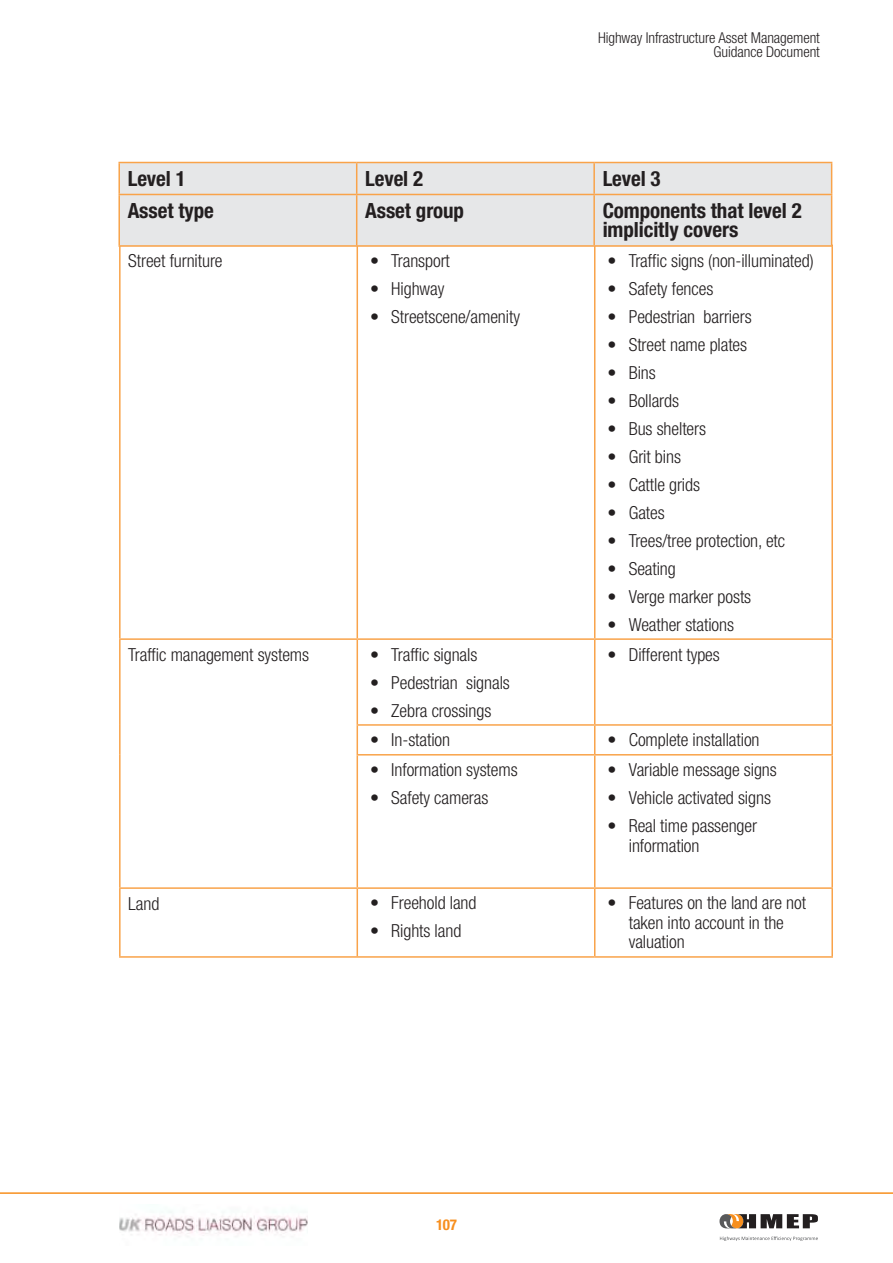
<style>
.page{position:relative;width:893px;height:1263px;background:#fff}
.page>*{position:absolute;margin:0;border:0;box-sizing:border-box;transform-origin:0 0}
.t1{font:700 condensed 21px/19.5px "Helvetica Neue LT Std";letter-spacing:-.005em;color:#231f20}
.t2{font:300 condensed 18px/19.5px "Helvetica Neue LT Std";letter-spacing:-.005em;color:#231f20}
.t3{font:300 condensed 15px/14.4px "Helvetica Neue LT Std";letter-spacing:-.005em;color:#231f20;text-align:right}
.t4{font:700 condensed 15px "Helvetica Neue LT Std";color:#f78f1e}
</style>
<div class="page">
<svg style="left:719px;top:1236px;width:98px;height:5px"></svg>
<svg style="left:719px;top:1214px;width:98px;height:15px"></svg>
<hr style="left:0;top:1192px;width:892px;height:2px;background:#f78f1e">
<img style="left:119px;top:1211px;width:188px;height:24px">
<hr style="left:119px;top:246px;width:2px;height:392px;background:#f9a34a">
<hr style="left:356px;top:246px;width:2px;height:392px;background:#f9a34a">
<hr style="left:594px;top:245px;width:239px;height:1px;background:#f9a34a">
<hr style="left:594px;top:246px;width:1px;height:392px;background:#f9a34a">
<hr style="left:831px;top:246px;width:2px;height:392px;background:#f9a34a">
<hr style="left:119px;top:638px;width:238px;height:2px;background:#f9a34a">
<hr style="left:119px;top:640px;width:2px;height:85px;background:#f9a34a">
<hr style="left:119px;top:725px;width:2px;height:30px;background:#f9a34a">
<hr style="left:119px;top:755px;width:2px;height:132px;background:#f9a34a">
<hr style="left:357px;top:638px;width:237px;height:2px;background:#f9a34a">
<hr style="left:356px;top:640px;width:2px;height:84px;background:#f9a34a">
<hr style="left:594px;top:638px;width:239px;height:2px;background:#f9a34a">
<hr style="left:594px;top:640px;width:1px;height:84px;background:#f9a34a">
<hr style="left:831px;top:640px;width:2px;height:84px;background:#f9a34a">
<hr style="left:356px;top:724px;width:238px;height:2px;background:#f9a34a">
<hr style="left:356px;top:726px;width:2px;height:28px;background:#f9a34a">
<hr style="left:594px;top:724px;width:239px;height:2px;background:#f9a34a">
<svg style="left:594px;top:726px;width:1px;height:28px"></svg>
<hr style="left:831px;top:726px;width:2px;height:28px;background:#f9a34a">
<hr style="left:356px;top:754px;width:238px;height:2px;background:#f9a34a">
<hr style="left:356px;top:756px;width:2px;height:131px;background:#f9a34a">
<hr style="left:594px;top:754px;width:239px;height:2px;background:#f9a34a">
<hr style="left:594px;top:756px;width:1px;height:131px;background:#f9a34a">
<hr style="left:831px;top:756px;width:2px;height:131px;background:#f9a34a">
<hr style="left:119px;top:887px;width:238px;height:2px;background:#f9a34a">
<hr style="left:119px;top:889px;width:2px;height:67px;background:#f9a34a">
<hr style="left:357px;top:887px;width:237px;height:2px;background:#f9a34a">
<hr style="left:356px;top:889px;width:2px;height:67px;background:#f9a34a">
<hr style="left:594px;top:887px;width:239px;height:2px;background:#f9a34a">
<hr style="left:594px;top:889px;width:1px;height:67px;background:#f9a34a">
<hr style="left:831px;top:889px;width:2px;height:67px;background:#f9a34a">
<hr style="left:119px;top:956px;width:475px;height:2px;background:#f9a34a">
<hr style="left:594px;top:956px;width:239px;height:2px;background:#f9a34a">
<div style="left:120px;top:163px;width:710px;height:82px;background:#e6e7e8"></div>
<hr style="left:118px;top:162px;width:239px;height:1px;background:#f9a34a">
<hr style="left:118px;top:163px;width:2px;height:31px;background:#f9a34a">
<hr style="left:357px;top:162px;width:237px;height:1px;background:#f9a34a">
<hr style="left:356px;top:163px;width:1px;height:31px;background:#f9a34a">
<hr style="left:594px;top:162px;width:238px;height:1px;background:#f9a34a">
<hr style="left:593px;top:163px;width:2px;height:31px;background:#f9a34a">
<hr style="left:830px;top:163px;width:2px;height:31px;background:#f9a34a">
<hr style="left:118px;top:194px;width:239px;height:1px;background:#f9a34a">
<hr style="left:118px;top:195px;width:2px;height:50px;background:#f9a34a">
<hr style="left:357px;top:194px;width:237px;height:1px;background:#f9a34a">
<hr style="left:356px;top:195px;width:1px;height:50px;background:#f9a34a">
<hr style="left:594px;top:194px;width:238px;height:1px;background:#f9a34a">
<hr style="left:593px;top:195px;width:2px;height:50px;background:#f9a34a">
<hr style="left:830px;top:195px;width:2px;height:50px;background:#f9a34a">
<hr style="left:118px;top:245px;width:714px;height:2px;background:#f9a34a">
<p class="t3" style="left:598px;top:32px;width:223px">Highway Infrastructure Asset Management<br>Guidance Document</p>
<p class="t1" style="left:128px;top:171px;width:59px">Level 1</p>
<p class="t1" style="left:365px;top:171px;width:59px">Level 2</p>
<p class="t1" style="left:602px;top:171px;width:59px">Level 3</p>
<p class="t1" style="left:128px;top:203px;width:88px">Asset type</p>
<p class="t1" style="left:365px;top:203px;width:100px">Asset group</p>
<p class="t1" style="left:602px;top:203px;width:200px">Components that level 2 implicitly covers</p>
<p class="t2" style="left:128px;top:252px;width:96px">Street furniture</p>
<p class="t2" style="left:370px;top:252px;width:81px">• Transport</p>
<p class="t2" style="left:370px;top:280px;width:76px">• Highway</p>
<p class="t2" style="left:370px;top:308px;width:151px">• Streetscene/amenity</p>
<p class="t2" style="left:128px;top:646px;width:182px">Traffic management systems</p>
<p class="t2" style="left:370px;top:646px;width:109px">• Traffic signals</p>
<p class="t2" style="left:370px;top:674px;width:141px">• Pedestrian signals</p>
<p class="t2" style="left:370px;top:702px;width:123px">• Zebra crossings</p>
<p class="t2" style="left:607px;top:252px;width:208px">• Traffic signs (non-illuminated)</p>
<p class="t2" style="left:607px;top:280px;width:107px">• Safety fences</p>
<p class="t2" style="left:607px;top:308px;width:146px">• Pedestrian barriers</p>
<p class="t2" style="left:607px;top:336px;width:141px">• Street name plates</p>
<p class="t2" style="left:607px;top:364px;width:50px">• Bins</p>
<p class="t2" style="left:607px;top:392px;width:73px">• Bollards</p>
<p class="t2" style="left:607px;top:420px;width:100px">• Bus shelters</p>
<p class="t2" style="left:607px;top:448px;width:75px">• Grit bins</p>
<p class="t2" style="left:607px;top:476px;width:94px">• Cattle grids</p>
<p class="t2" style="left:607px;top:504px;width:59px">• Gates</p>
<p class="t2" style="left:607px;top:532px;width:179px">• Trees/tree protection, etc</p>
<p class="t2" style="left:607px;top:560px;width:70px">• Seating</p>
<p class="t2" style="left:607px;top:588px;width:145px">• Verge marker posts</p>
<p class="t2" style="left:607px;top:616px;width:128px">• Weather stations</p>
<p class="t2" style="left:607px;top:646px;width:114px">• Different types</p>
<p class="t2" style="left:370px;top:732px;width:82px">• In-station</p>
<p class="t2" style="left:607px;top:732px;width:153px">• Complete installation</p>
<p class="t2" style="left:370px;top:762px;width:149px">• Information systems</p>
<p class="t2" style="left:370px;top:790px;width:120px">• Safety cameras</p>
<p class="t2" style="left:607px;top:762px;width:171px">• Variable message signs</p>
<p class="t2" style="left:607px;top:790px;width:165px">• Vehicle activated signs</p>
<p class="t2" style="left:628px;top:818px;width:130px;text-indent:-21px">• Real time passenger information</p>
<p class="t2" style="left:128px;top:895px;width:33px">Land</p>
<p class="t2" style="left:370px;top:895px;width:108px">• Freehold land</p>
<p class="t2" style="left:370px;top:923px;width:93px">• Rights land</p>
<p class="t4" style="left:436px;top:1219px;width:22px">107</p>
<p class="t2" style="left:628px;top:895px;width:179px;text-indent:-21px">• Features on the land are not taken into account in the valuation</p>
</div>
